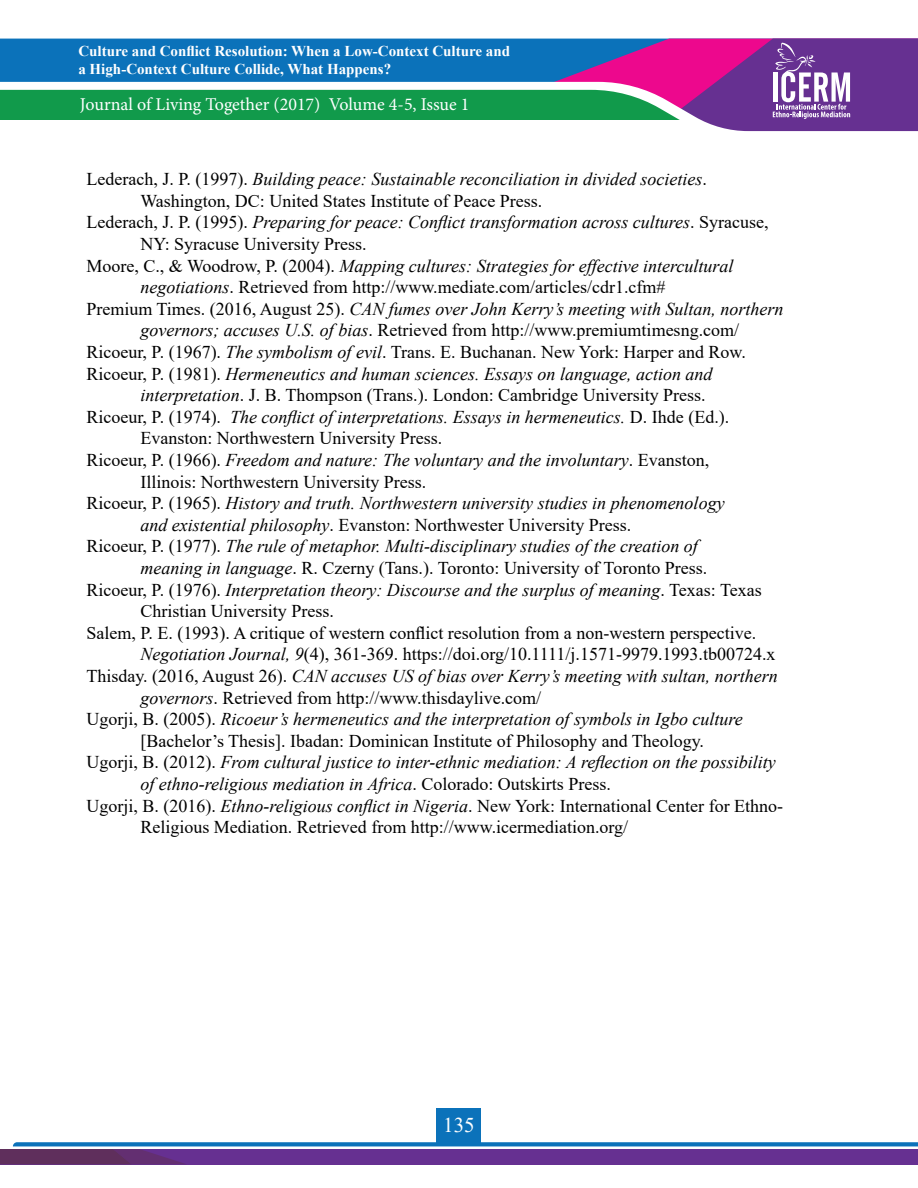
<style>
.page{position:relative;width:918px;height:1188px;background:#fff}
.page>*{position:absolute;margin:0;border:0;box-sizing:border-box;transform-origin:0 0}
.t1{font:21px "Times New Roman";color:#fff}
.No_Spacing{font:italic 18px "Times New Roman";color:#000}
.No_Spacing-2{font:18px "Times New Roman";color:#000}
.t2{font:18px "Minion Pro";letter-spacing:-.005em;color:#fff}
.t3{font:700 15px "Times New Roman";color:#fff}
.s1{font-style:normal}
.s2{font-style:italic}
</style>
<div class="page">
<div style="left:0;top:39px;width:539px;height:43px;background:#0b72ba"></div>
<div style="left:0;top:89px;width:539px;height:31px;background:#119a4b"></div>
<svg style="left:539px;top:39px;width:379px;height:93px;background:#88589e"></svg>
<div style="left:437px;top:1108px;width:44px;height:37px;background:#0b72ba"></div>
<svg style="left:0;top:1142px;width:918px;height:22px;background:#6756a1"></svg>
<p class="t3" style="left:78px;top:40px;width:433px">Culture and Conflict Resolution: When a Low-Context Culture and</p>
<p class="t3" style="left:78px;top:58px;width:314px">a High-Context Culture Collide, What Happens?</p>
<p class="t2" style="left:80px;top:92px;width:391px">Journal of Living Together (2017) Volume 4-5, Issue 1</p>
<p class="No_Spacing" style="left:86px;top:167px;width:622px"><span class="s1">Lederach, J. P. (1997).</span> Building peace: Sustainable reconciliation in divided societies<span class="s1">.</span></p>
<p class="No_Spacing-2" style="left:140px;top:188px;width:404px">Washington, DC: United States Institute of Peace Press.</p>
<p class="No_Spacing" style="left:86px;top:210px;width:684px"><span class="s1">Lederach, J. P. (1995).</span> Preparing for peace: Conflict transformation across cultures<span class="s1">. Syracuse,</span></p>
<p class="No_Spacing-2" style="left:140px;top:231px;width:228px">NY: Syracuse University Press.</p>
<p class="No_Spacing" style="left:86px;top:253px;width:649px"><span class="s1">Moore, C., &amp; Woodrow, P. (2004).</span> Mapping cultures: Strategies for effective intercultural</p>
<p class="No_Spacing-2" style="left:140px;top:275px;width:527px"><span class="s2">negotiations</span>. Retrieved from http://www.mediate.com/articles/cdr1.cfm#</p>
<p class="No_Spacing" style="left:86px;top:296px;width:699px"><span class="s1">Premium Times. (2016, August 25).</span> CAN fumes over John Kerry’s meeting with Sultan, northern</p>
<p class="No_Spacing-2" style="left:140px;top:318px;width:600px"><span class="s2">governors; accuses U.S. of bias</span>. Retrieved from http://www.premiumtimesng.com/</p>
<p class="No_Spacing-2" style="left:86px;top:339px;width:661px">Ricoeur, P. (1967). <span class="s2">The symbolism of evil</span>. Trans. E. Buchanan. New York: Harper and Row.</p>
<p class="No_Spacing" style="left:86px;top:361px;width:628px"><span class="s1">Ricoeur, P. (1981).</span> Hermeneutics and human sciences. Essays on language, action and</p>
<p class="No_Spacing-2" style="left:140px;top:383px;width:567px"><span class="s2">interpretation</span>. J. B. Thompson (Trans.). London: Cambridge University Press.</p>
<p class="No_Spacing" style="left:86px;top:404px;width:645px"><span class="s1">Ricoeur, P. (1974).</span> The conflict of interpretations. Essays in hermeneutics. <span class="s1">D. Ihde (Ed.).</span></p>
<p class="No_Spacing-2" style="left:140px;top:426px;width:303px">Evanston: Northwestern University Press.</p>
<p class="No_Spacing" style="left:86px;top:448px;width:624px"><span class="s1">Ricoeur, P. (1966).</span> Freedom and nature: The voluntary and the involuntary<span class="s1">. Evanston,</span></p>
<p class="No_Spacing-2" style="left:140px;top:469px;width:287px">Illinois: Northwestern University Press.</p>
<p class="No_Spacing" style="left:86px;top:491px;width:640px"><span class="s1">Ricoeur, P. (1965).</span> History and truth. Northwestern university studies in phenomenology</p>
<p class="No_Spacing-2" style="left:140px;top:512px;width:492px"><span class="s2">and existential philosophy</span>. Evanston: Northwester University Press.</p>
<p class="No_Spacing" style="left:86px;top:534px;width:613px"><span class="s1">Ricoeur, P. (1977).</span> The rule of metaphor. Multi-disciplinary studies of the creation of</p>
<p class="No_Spacing-2" style="left:140px;top:555px;width:568px"><span class="s2">meaning in language</span>. R. Czerny (Tans.). Toronto: University of Toronto Press.</p>
<p class="No_Spacing" style="left:86px;top:577px;width:677px"><span class="s1">Ricoeur, P. (1976).</span> Interpretation theory: Discourse and the surplus of meaning<span class="s1">. Texas: Texas</span></p>
<p class="No_Spacing-2" style="left:140px;top:599px;width:195px">Christian University Press.</p>
<p class="No_Spacing-2" style="left:86px;top:620px;width:671px">Salem, P. E. (1993). A critique of western conflict resolution from a non-western perspective.</p>
<p class="No_Spacing-2" style="left:140px;top:642px;width:637px"><span class="s2">Negotiation Journal, 9</span>(4), 361-369. https://doi.org/10.1111/j.1571-9979.1993.tb00724.x</p>
<p class="No_Spacing" style="left:86px;top:664px;width:693px"><span class="s1">Thisday. (2016, August 26).</span> CAN accuses US of bias over Kerry’s meeting with sultan, northern</p>
<p class="No_Spacing-2" style="left:140px;top:685px;width:402px"><span class="s2">governors</span>. Retrieved from http://www.thisdaylive.com/</p>
<p class="No_Spacing" style="left:86px;top:707px;width:658px"><span class="s1">Ugorji, B. (2005).</span> Ricoeur’s hermeneutics and the interpretation of symbols in Igbo culture</p>
<p class="No_Spacing-2" style="left:140px;top:728px;width:565px">[Bachelor’s Thesis]. Ibadan: Dominican Institute of Philosophy and Theology.</p>
<p class="No_Spacing" style="left:86px;top:750px;width:691px"><span class="s1">Ugorji, B. (2012).</span> From cultural justice to inter-ethnic mediation: A reflection on the possibility</p>
<p class="No_Spacing" style="left:140px;top:772px;width:472px">of ethno-religious mediation in Africa<span class="s1">. Colorado: Outskirts Press.</span></p>
<p class="No_Spacing-2" style="left:86px;top:793px;width:698px">Ugorji, B. (2016). <span class="s2">Ethno-religious conflict in Nigeria</span>. New York: International Center for Ethno-</p>
<p class="No_Spacing-2" style="left:140px;top:815px;width:489px">Religious Mediation. Retrieved from http://www.icermediation.org/</p>
<p class="t1" style="left:443px;top:1110px;width:33px">135</p>
</div>
